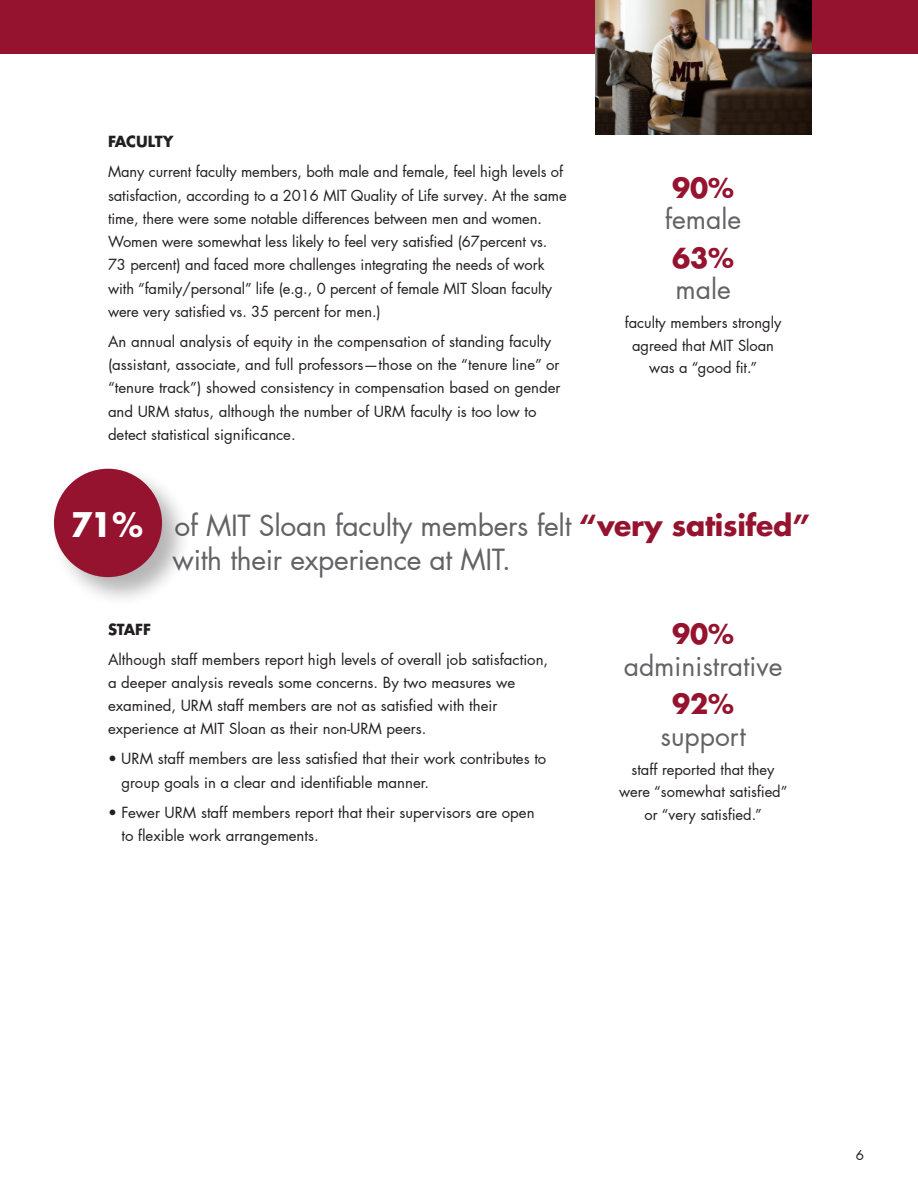
<style>
.page{position:relative;width:918px;height:1188px;background:#fff}
.page>*{position:absolute;margin:0;border:0;box-sizing:border-box;transform-origin:0 0}
.t1{font:700 33px "Futura";color:#fff;scale:.95 1}
.t2{font:28.5px "Futura LT Pro";letter-spacing:-.01em;color:#636366}
.t3{font:27px/31.5px "Futura LT Pro";color:#636366}
.t4{font:15px/23.2px "Futura LT Pro";color:#231f20}
.t5{font:700 15px "Futura LT Pro";letter-spacing:-.005em;color:#231f20}
.t6{font:13.5px "Futura LT Pro";color:#231f20}
.s1{font-weight:700;color:#95132f}
</style>
<div class="page">
<div style="left:0;top:0;width:918px;height:54px;background:#95132f"></div>
<div style="left:51px;top:466px;width:141px;height:141px;background:#231f20;opacity:.33"></div>
<div style="left:54px;top:469px;width:108px;height:108px;background:#95132f;border-radius:50%"></div>
<img style="left:595px;top:0;width:216px;height:135px">
<p class="t5" style="left:108px;top:130px;width:67px">FACULTY</p>
<p class="t4" style="left:108px;top:160px;width:460px">Many current faculty members, both male and female, feel high levels of satisfaction, according to a 2016 MIT Quality of Life survey. At the same time, there were some notable differences between men and women.<br>Women were somewhat less likely to feel very satisfied (67percent vs.<br>73 percent) and faced more challenges integrating the needs of work with “family/personal” life (e.g., 0 percent of female MIT Sloan faculty were very satisfied vs. 35 percent for men.)</p>
<p class="t4" style="left:108px;top:330px;width:454px">An annual analysis of equity in the compensation of standing faculty (assistant, associate, and full professors—those on the “tenure line” or “tenure track”) showed consistency in compensation based on gender and URM status, although the number of URM faculty is too low to detect statistical significance.</p>
<p class="t3" style="left:665px;top:172px;width:78px"><span class="s1">90% </span>female</p>
<p class="t3" style="left:672px;top:242px;width:64px"><span class="s1">63% </span>male</p>
<p class="t4" style="left:625px;top:311px;width:158px;line-height:22.5px;text-align:center">faculty members strongly agreed that MIT Sloan was a “good fit.”</p>
<p class="t1" style="left:71px;top:500px;width:78px">71%</p>
<p class="t2" style="left:175px;top:506px;width:637px">of MIT Sloan faculty members felt <span class="s1">“very satisifed”</span></p>
<p class="t2" style="left:173px;top:540px;width:340px">with their experience at MIT.</p>
<p class="t5" style="left:108px;top:617px;width:45px">STAFF</p>
<p class="t4" style="left:108px;top:647px;width:442px">Although staff members report high levels of overall job satisfaction, a deeper analysis reveals some concerns. By two measures we examined, URM staff members are not as satisfied with their experience at MIT Sloan as their non-URM peers.</p>
<p class="t4" style="left:122px;top:747px;width:426px;text-indent:-14px">• URM staff members are less satisfied that their work contributes to group goals in a clear and identifiable manner.</p>
<p class="t4" style="left:122px;top:800px;width:415px;text-indent:-14px">• Fewer URM staff members report that their supervisors are open to flexible work arrangements.</p>
<p class="t3" style="left:624px;top:618px;width:160px;text-align:center"><span class="s1">90% </span>administrative</p>
<p class="t3" style="left:660px;top:688px;width:87px;text-align:center"><span class="s1">92% </span>support</p>
<p class="t4" style="left:619px;top:758px;width:170px;line-height:22.5px;text-align:center">staff reported that they were “somewhat satisfied” or “very satisfied.”</p>
<p class="t6" style="left:856px;top:1146px;width:10px">6</p>
</div>
